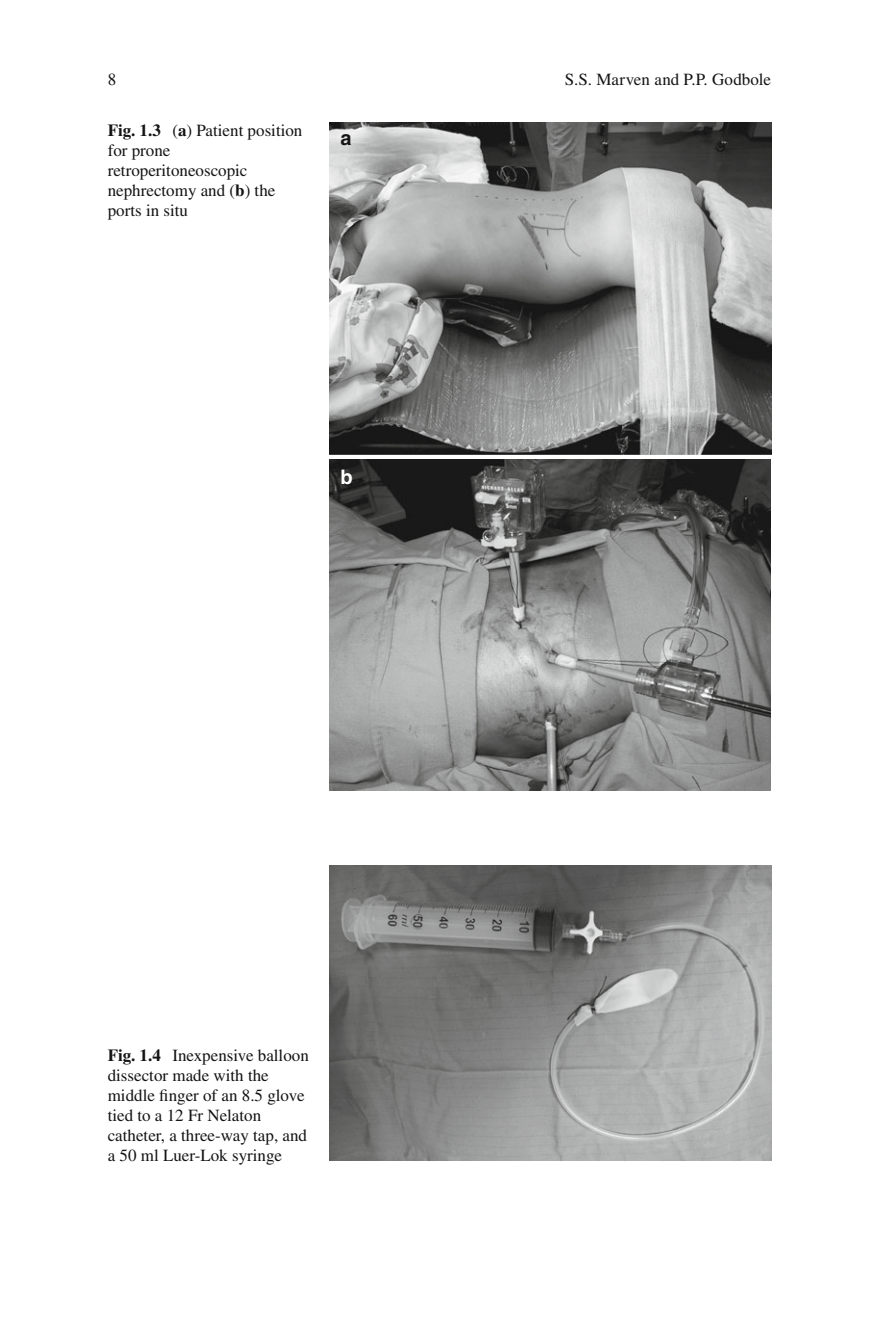
<style>
.page{position:relative;width:879px;height:1333px;background:#fff}
.page>*{position:absolute;margin:0;border:0;box-sizing:border-box;transform-origin:0 0}
.t1{font:700 20px "Helvetica";color:#131413}
.t2{font:700 20px "Helvetica";color:#fff}
.t3{font:17px/20px "Times";color:#131413}
.s1{font-weight:700}
</style>
<div class="page">
<img style="left:329px;top:122px;width:442px;height:332px">
<img style="left:329px;top:460px;width:442px;height:330px">
<img style="left:329px;top:865px;width:442px;height:295px">
<p class="t3" style="left:108px;top:71px;width:10px">8</p>
<p class="t3" style="left:108px;top:121px;width:196px"><span class="s1">Fig. 1.3</span> ( <span class="s1">a</span> ) Patient position for prone retroperitoneoscopic nephrectomy and ( <span class="s1">b</span> ) the ports in situ</p>
<p class="t1" style="left:340px;top:125px;width:13px">a</p>
<p class="t2" style="left:340px;top:464px;width:14px">b</p>
<p class="t3" style="left:565px;top:71px;width:208px">S.S. Marven and P.P. Godbole</p>
<p class="t3" style="left:108px;top:1046px;width:203px"><span class="s1">Fig. 1.4</span> Inexpensive balloon dissector made with the middle finger of an 8.5 glove tied to a 12 Fr Nelaton catheter, a three-way tap, and a 50 ml Luer-Lok syringe</p>
</div>
